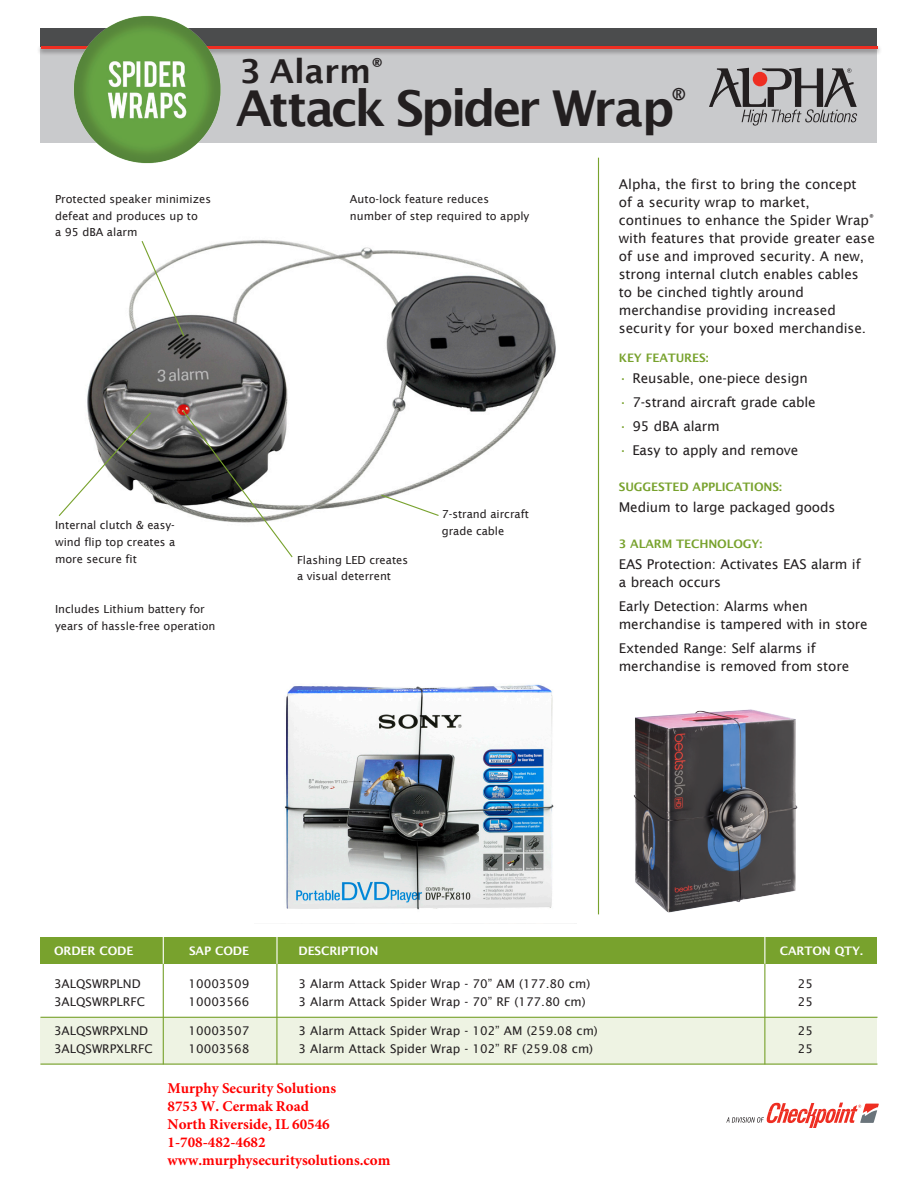
<style>
.page{position:relative;width:918px;height:1188px;background:#fff}
.page>*{position:absolute;margin:0;border:0;box-sizing:border-box;transform-origin:0 0}
.t1{font:600 49.5px "Lucida Sans";letter-spacing:-.065em;color:#231f20}
.t2{font:600 33px "Lucida Sans";color:#231f20}
.t3{font:700 15px/18px "Minion Pro";color:#f00}
.t4{font:13.5px/18px "Lucida Sans";letter-spacing:-.005em;color:#231f20}
.t5{font:12px "Lucida Sans";color:#231f20}
.t6{font:600 11.7px "Lucida Sans";letter-spacing:-.01em;color:#78a22d}
.t7{font:600 11.7px "Lucida Sans";letter-spacing:-.01em;color:#fff}
.t8{font:11.1px/16.6px "Lucida Sans";color:#231f20}
.s1{color:#78a22d}
</style>
<div class="page">
<svg style="left:726px;top:1103px;width:153px;height:25px"></svg>
<img style="left:87px;top:240px;width:469px;height:276px">
<div style="left:40px;top:28px;width:838px;height:19px;background:#4b4c4d"></div>
<div style="left:40px;top:47px;width:838px;height:96px;background:#c9cacc"></div>
<div style="left:37px;top:44px;width:845px;height:12px;background:#231f20;opacity:.65"></div>
<hr style="left:41px;top:46px;width:837px;height:2px;background:#ee2e22">
<svg style="left:709px;top:68px;width:148px;height:58px"></svg>
<div style="left:753px;top:72px;width:14px;height:14px;background:#ee2e22;border-radius:50%"></div>
<hr style="left:598px;top:158px;width:1px;height:756px;background:#78a22d">
<img style="left:72px;top:16px;width:150px;height:148px">
<svg style="left:380px;top:494px;width:60px;height:22px"></svg>
<svg style="left:58px;top:411px;width:94px;height:105px"></svg>
<svg style="left:181px;top:409px;width:113px;height:149px"></svg>
<img style="left:284px;top:684px;width:270px;height:226px">
<svg style="left:141px;top:240px;width:44px;height:98px"></svg>
<img style="left:633px;top:709px;width:165px;height:204px">
<div style="left:40px;top:1017px;width:838px;height:47px;background:#eef3e3"></div>
<div style="left:40px;top:937px;width:838px;height:27px;background:#78a22d"></div>
<hr style="left:163px;top:964px;width:1px;height:100px;background:#78a22d">
<svg style="left:163px;top:937px;width:1px;height:27px"></svg>
<hr style="left:276px;top:964px;width:1px;height:100px;background:#78a22d">
<hr style="left:276px;top:936px;width:2px;height:28px;background:#fff">
<hr style="left:764px;top:964px;width:1px;height:100px;background:#78a22d">
<svg style="left:764px;top:937px;width:1px;height:27px"></svg>
<hr style="left:40px;top:1017px;width:838px;height:1px;background:#78a22d">
<hr style="left:40px;top:1064px;width:838px;height:1px;background:#78a22d">
<p class="t2" style="left:240px;top:52px;width:145px">3 Alarm<sup>®</sup></p>
<p class="t8" style="left:55px;top:191px;width:158px">Protected speaker minimizes</p>
<p class="t8" style="left:55px;top:207px;width:144px">defeat and produces up to</p>
<p class="t8" style="left:55px;top:224px;width:84px">a 95 dBA alarm</p>
<p class="t8" style="left:55px;top:517px;width:122px;text-align:justify">Internal clutch &amp; easy&shy;wind flip top creates a more secure fit</p>
<p class="t8" style="left:55px;top:601px;width:151px">Includes Lithium battery for</p>
<p class="t8" style="left:55px;top:618px;width:162px">years of hassle-free operation</p>
<p class="t1" style="left:236px;top:80px;width:454px">Attack Spider Wrap<sup>®</sup></p>
<p class="t8" style="left:350px;top:191px;width:141px">Auto-lock feature reduces</p>
<p class="t8" style="left:350px;top:207px;width:181px">number of step required to apply</p>
<p class="t8" style="left:297px;top:551px;width:113px">Flashing LED creates</p>
<p class="t8" style="left:297px;top:568px;width:96px">a visual deterrent</p>
<p class="t8" style="left:442px;top:506px;width:89px">7-strand aircraft grade cable</p>
<p class="t4" style="left:619px;top:175px;width:258px">Alpha, the first to bring the concept<br>of a security wrap to market, continues to enhance the Spider Wrap<sup>® </sup>with features that provide greater ease of use and improved security. A new, strong internal clutch enables cables to be cinched tightly around merchandise providing increased security for your boxed merchandise.</p>
<p class="t6" style="left:619px;top:351px;width:91px">KEY FEATURES:</p>
<p class="t4" style="left:619px;top:369px;width:190px"><span class="s1">•</span> Reusable, one-piece design</p>
<p class="t4" style="left:619px;top:393px;width:198px"><span class="s1">•</span> 7-strand aircraft grade cable</p>
<p class="t4" style="left:619px;top:417px;width:102px"><span class="s1">•</span> 95 dBA alarm</p>
<p class="t4" style="left:619px;top:441px;width:181px"><span class="s1">•</span> Easy to apply and remove</p>
<p class="t6" style="left:619px;top:480px;width:165px">SUGGESTED APPLICATIONS:</p>
<p class="t4" style="left:619px;top:498px;width:218px">Medium to large packaged goods</p>
<p class="t6" style="left:619px;top:537px;width:145px">3 ALARM TECHNOLOGY:</p>
<p class="t4" style="left:619px;top:555px;width:243px">EAS Protection: Activates EAS alarm if a breach occurs</p>
<p class="t4" style="left:619px;top:597px;width:250px">Early Detection: Alarms when merchandise is tampered with in store</p>
<p class="t4" style="left:619px;top:639px;width:232px">Extended Range: Self alarms if merchandise is removed from store</p>
<p class="t7" style="left:54px;top:944px;width:81px">ORDER CODE</p>
<p class="t7" style="left:189px;top:944px;width:62px">SAP CODE</p>
<p class="t7" style="left:299px;top:944px;width:81px">DESCRIPTION</p>
<p class="t7" style="left:780px;top:944px;width:85px">CARTON QTY.</p>
<p class="t5" style="left:54px;top:977px;width:88px">3ALQSWRPLND</p>
<p class="t5" style="left:189px;top:977px;width:62px">10003509</p>
<p class="t5" style="left:298px;top:977px;width:293px">3 Alarm Attack Spider Wrap - 70” AM (177.80 cm)</p>
<p class="t5" style="left:798px;top:977px;width:17px">25</p>
<p class="t5" style="left:54px;top:995px;width:93px">3ALQSWRPLRFC</p>
<p class="t5" style="left:189px;top:995px;width:62px">10003566</p>
<p class="t5" style="left:298px;top:995px;width:289px">3 Alarm Attack Spider Wrap - 70” RF (177.80 cm)</p>
<p class="t5" style="left:798px;top:995px;width:17px">25</p>
<p class="t5" style="left:54px;top:1024px;width:96px">3ALQSWRPXLND</p>
<p class="t5" style="left:189px;top:1024px;width:62px">10003507</p>
<p class="t5" style="left:298px;top:1024px;width:301px">3 Alarm Attack Spider Wrap - 102” AM (259.08 cm)</p>
<p class="t5" style="left:798px;top:1024px;width:17px">25</p>
<p class="t5" style="left:54px;top:1042px;width:100px">3ALQSWRPXLRFC</p>
<p class="t5" style="left:189px;top:1042px;width:62px">10003568</p>
<p class="t5" style="left:298px;top:1042px;width:296px">3 Alarm Attack Spider Wrap - 102” RF (259.08 cm)</p>
<p class="t5" style="left:798px;top:1042px;width:17px">25</p>
<p class="t3" style="left:168px;top:1079px;width:224px">Murphy Security Solutions<br>8753 W. Cermak Road<br>North Riverside, IL 60546<br>1-708-482-4682 www.murphysecuritysolutions.com</p>
</div>
